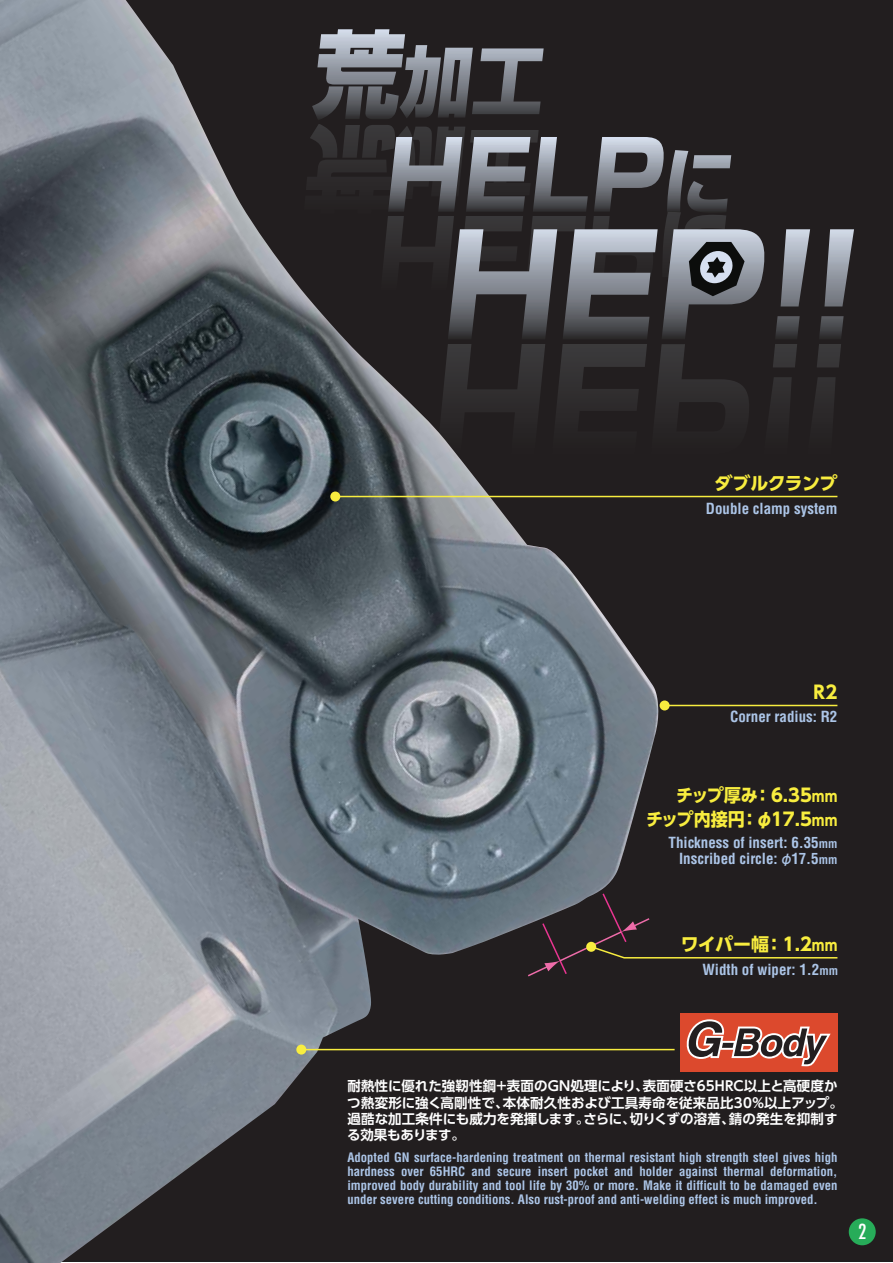
<style>
.page{position:relative;width:893px;height:1263px;background:#fff}
.page>*{position:absolute;margin:0;border:0;box-sizing:border-box;transform-origin:0 0}
.t1{font:condensed 20.25px "Futura";color:#fff}
.t2{font:18px/24px "UD Shin Go Pro Bold 90 msp RKSJ H";color:#f8ed3f;text-align:right;scale:.95 1}
.t3{font:18px "UD Shin Go Pro Bold 90 msp RKSJ H";letter-spacing:-.02em;color:#f8ed3f}
.t4{font:700 condensed 15px/16.5px "Helvetica";color:#acc5e7;text-align:right}
.t5{font:13.5px/16.2px "UD Shin Go Pro De Bold 90 msp RKSJ H";letter-spacing:.01em;color:#fff}
.t6{font:700 condensed 12.75px/14.2px "Helvetica";color:#acc5e7;text-align:justify}
.s1{font-size:15px}
.s2{font-size:12px}
.s3{font-family:"UD Shin Go Pro Medium 90 msp RKSJ H";font-weight:400;font-stretch:normal;font-size:13.5px}
</style>
<div class="page">
<div style="left:0;top:0;width:892px;height:1262px;background:#221e1f"></div>
<svg style="left:659px;top:141px;width:195px;height:272px"></svg>
<img style="left:0;top:0;width:659px;height:1262px">
<div style="left:849px;top:1218px;width:27px;height:27px;background:#27ac59;border-radius:50%"></div>
<hr style="left:335px;top:496px;width:502px;height:1px;background:#f8ed3f">
<hr style="left:664px;top:705px;width:173px;height:1px;background:#f8ed3f">
<div style="left:330px;top:492px;width:10px;height:10px;background:#f8ed3f;border-radius:50%"></div>
<div style="left:659px;top:701px;width:10px;height:9px;background:#f8ed3f;border-radius:50%"></div>
<svg style="left:526px;top:892px;width:312px;height:86px"></svg>
<div style="left:586px;top:942px;width:10px;height:10px;background:#f8ed3f;border-radius:50%"></div>
<hr style="left:301px;top:1049px;width:373px;height:1px;background:#f8ed3f">
<div style="left:296px;top:1045px;width:10px;height:10px;background:#f8ed3f;border-radius:50%"></div>
<div style="left:680px;top:1013px;width:157px;height:59px;background:#dc492d"></div>
<svg style="left:686px;top:1019px;width:144px;height:47px"></svg>
<h2 class="t3" style="left:715px;top:477px;width:124px">ダブルクランプ</h2>
<p class="t4" style="left:706px;top:501px;width:133px">Double clamp system</p>
<h2 class="t3" style="left:814px;top:686px;width:25px">R2</h2>
<p class="t4" style="left:730px;top:710px;width:109px">Corner radius: R2</p>
<h2 class="t2" style="left:646px;top:786px;width:203px">チップ厚み：6.35<span class="s1">mm<br></span>チップ内接円：φ17.5<span class="s1">mm</span></h2>
<p class="t4" style="left:668px;top:835px;width:170px">Thickness of insert: 6.35<span class="s2">mm<br></span>Inscribed circle: <span class="s3">φ</span>17.5<span class="s2">mm</span></p>
<h2 class="t3" style="left:681px;top:938px;width:158px">ワイパー幅： 1.2<span class="s1">mm</span></h2>
<p class="t4" style="left:702px;top:962px;width:137px">Width of wiper: 1.2<span class="s2">mm</span></p>
<p class="t5" style="left:347px;top:1080px;width:497px">耐熱性に優れた強靭性鋼＋表面のGN処理により、表面硬さ65HRC以上と高硬度かつ熱変形に強く高剛性で、本体耐久性および工具寿命を従来品比30％以上アップ。過酷な加工条件にも威力を発揮します。さらに、切りくずの溶着、錆の発生を抑制する効果もあります。</p>
<p class="t6" style="left:347px;top:1151px;width:492px">Adopted GN surface-hardening treatment on thermal resistant high strength steel gives high hardness over 65HRC and secure insert pocket and holder against thermal deformation, improved body durability and tool life by 30% or more. Make it difficult to be damaged even under severe cutting conditions. Also rust-proof and anti-welding effect is much improved.</p>
<h1 class="t1" style="left:858px;top:1222px;width:10px">2</h1>
</div>
